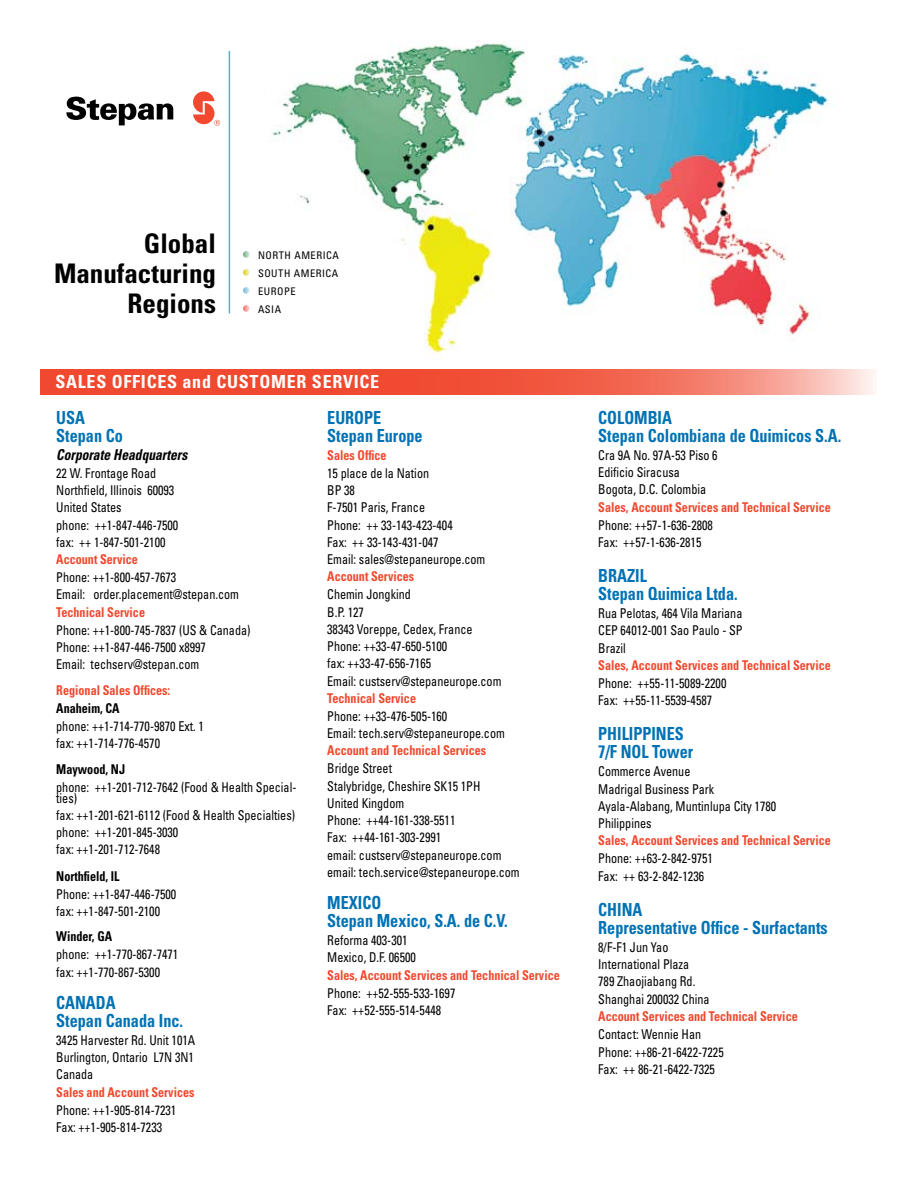
<style>
.page{position:relative;width:918px;height:1188px;background:#fff}
.page>*{position:absolute;margin:0;border:0;box-sizing:border-box;transform-origin:0 0}
.t1{font:700 condensed 27px/30px "Univers";color:#000;text-align:right}
.t2{font:700 condensed 18px/18px "Univers";color:#0072b4;scale:.9 1}
.t3{font:700 condensed 18px "Univers";letter-spacing:.04em;color:#fff}
.t4{font:italic 700 condensed 15px "Univers";color:#000;scale:.9 1}
.t5{font:condensed 13.5px/17.2px "Univers";color:#000;scale:.9 1}
.t6{font:700 condensed 13.5px "Univers";color:#f0492f;scale:.9 1}
.t7{font:700 condensed 13.5px "Univers";color:#000;scale:.9 1}
.t8{font:condensed 10.5px/18px "Univers";letter-spacing:.05em;color:#000}
</style>
<div class="page">
<img style="left:272px;top:40px;width:557px;height:314px">
<svg style="left:243px;top:251px;width:7px;height:7px"></svg>
<svg style="left:243px;top:269px;width:7px;height:7px"></svg>
<svg style="left:243px;top:287px;width:7px;height:7px"></svg>
<svg style="left:243px;top:305px;width:7px;height:7px"></svg>
<svg style="left:40px;top:369px;width:834px;height:25px;background:#f2654f"></svg>
<hr style="left:229px;top:51px;width:1px;height:263px;background:#0072b4">
<svg style="left:193px;top:91px;width:27px;height:35px"></svg>
<svg style="left:66px;top:97px;width:107px;height:28px"></svg>
<h1 class="t1" style="left:54px;top:228px;width:164px">Global<br>Manufacturing<br>Regions</h1>
<p class="t8" style="left:258px;top:246px;width:82px">NORTH AMERICA<br>SOUTH AMERICA<br>EUROPE<br>ASIA</p>
<h2 class="t3" style="left:56px;top:371px;width:325px">SALES OFFICES and CUSTOMER SERVICE</h2>
<h2 class="t2" style="left:56px;top:408px;width:76px">USA<br>Stepan Co</h2>
<p class="t4" style="left:56px;top:445px;width:147px">Corporate Headquarters</p>
<p class="t5" style="left:56px;top:464px;width:137px">22 W. Frontage Road<br>Northfield, Illinois 60093<br>United States<br>phone: ++1-847-446-7500 fax: ++ 1-847-501-2100</p>
<p class="t6" style="left:56px;top:551px;width:92px">Account Service</p>
<p class="t5" style="left:56px;top:568px;width:205px">Phone: ++1-800-457-7673<br>Email: order.placement@stepan.com</p>
<p class="t6" style="left:56px;top:604px;width:100px">Technical Service</p>
<p class="t5" style="left:56px;top:621px;width:217px">Phone: ++1-800-745-7837 (US &amp; Canada)<br>Phone: ++1-847-446-7500 x8997<br>Email: techserv@stepan.com</p>
<p class="t6" style="left:56px;top:682px;width:128px">Regional Sales Offices:</p>
<p class="t7" style="left:56px;top:700px;width:72px">Anaheim, CA</p>
<p class="t5" style="left:56px;top:717px;width:166px">phone: ++1-714-770-9870 Ext. 1 fax: ++1-714-776-4570</p>
<p class="t7" style="left:56px;top:761px;width:78px">Maywood, NJ</p>
<p class="t5" style="left:56px;top:782px;width:268px;line-height:10.5px">phone: ++1-201-712-7642 (Food &amp; Health Special&shy;ties)</p>
<p class="t5" style="left:56px;top:806px;width:267px">fax: ++1-201-621-6112 (Food &amp; Health Specialties) phone: ++1-201-845-3030<br>fax: ++1-201-712-7648</p>
<p class="t7" style="left:56px;top:867px;width:72px">Northfield, IL</p>
<p class="t5" style="left:56px;top:885px;width:135px">Phone: ++1-847-446-7500 fax: ++1-847-501-2100</p>
<p class="t7" style="left:56px;top:928px;width:64px">Winder, GA</p>
<p class="t5" style="left:56px;top:946px;width:137px">phone: ++1-770-867-7471 fax: ++1-770-867-5300</p>
<h2 class="t2" style="left:56px;top:993px;width:143px">CANADA<br>Stepan Canada Inc.</h2>
<p class="t5" style="left:56px;top:1031px;width:156px;text-align:justify">3425 H arvester Rd. Unit 101A Burlington, Ontario L7N 3N1<br>Canada</p>
<p class="t6" style="left:56px;top:1083px;width:155px">Sales and Account Services</p>
<p class="t5" style="left:56px;top:1101px;width:135px">Phone: ++1-905-814-7231<br>Fax: ++1-905-814-7233</p>
<h2 class="t2" style="left:327px;top:408px;width:108px">EUROPE<br>Stepan Europe</h2>
<p class="t6" style="left:327px;top:447px;width:68px">Sales Office</p>
<p class="t5" style="left:327px;top:464px;width:177px">15 place de la Nation<br>BP 38<br>F-7501 Paris, France<br>Phone: ++ 33-143-423-404<br>Fax: ++ 33-143-431-047<br>Email: sales@stepaneurope.com</p>
<p class="t6" style="left:327px;top:568px;width:98px">Account Services</p>
<p class="t5" style="left:327px;top:586px;width:195px">Chemin Jongkind<br>B.P. 127<br>38343 Voreppe, Cedex, France<br>Phone: ++33-47-650-5100<br>fax: ++33-47-656-7165<br>Email: custserv@stepaneurope.com</p>
<p class="t6" style="left:327px;top:690px;width:100px">Technical Service</p>
<p class="t5" style="left:327px;top:707px;width:199px">Phone: ++33-476-505-160<br>Email: tech.serv@stepaneurope.com</p>
<p class="t6" style="left:327px;top:742px;width:178px">Account and Technical Services</p>
<p class="t5" style="left:327px;top:760px;width:215px">Bridge Street<br>Stalybridge, Cheshire SK15 1PH<br>United Kingdom<br>Phone: ++44-161-338-5511<br>Fax: ++44-161-303-2991<br>email: custserv@stepaneurope.com email: tech.service@stepaneurope.com</p>
<h2 class="t2" style="left:327px;top:893px;width:202px">MEXICO<br>Stepan Mexico, S.A. de C.V.</h2>
<p class="t5" style="left:327px;top:931px;width:100px">Reforma 403-301<br>Mexico, D.F. 06500</p>
<p class="t6" style="left:327px;top:966px;width:260px">Sales, Account Services and Technical Service</p>
<p class="t5" style="left:327px;top:984px;width:144px">Phone: ++52-555-533-1697<br>Fax: ++52-555-514-5448</p>
<h2 class="t2" style="left:598px;top:408px;width:271px">COLOMBIA<br>Stepan Colombiana de Quimicos S.A.</h2>
<p class="t5" style="left:598px;top:446px;width:134px">Cra 9A No. 97A-53 Piso 6<br>Edificio Siracusa<br>Bogota, D.C. Colombia</p>
<p class="t6" style="left:598px;top:498px;width:260px">Sales, Account Services and Technical Service</p>
<p class="t5" style="left:598px;top:516px;width:129px">Phone: ++57-1-636-2808<br>Fax: ++57-1-636-2815</p>
<h2 class="t2" style="left:598px;top:566px;width:156px">BRAZIL<br>Stepan Quimica Ltda.</h2>
<p class="t5" style="left:598px;top:604px;width:162px;text-align:justify">Rua Pelotas, 464 Vila Mariana CEP 64012-001 Sao Paulo - SP Brazil</p>
<p class="t6" style="left:598px;top:657px;width:260px">Sales, Account Services and Technical Service</p>
<p class="t5" style="left:598px;top:674px;width:144px">Phone: ++55-11-5089-2200<br>Fax: ++55-11-5539-4587</p>
<h2 class="t2" style="left:598px;top:725px;width:107px">PHILIPPINES<br>7/F NOL Tower</h2>
<p class="t5" style="left:598px;top:763px;width:199px">Commerce Avenue<br>Madrigal Business Park<br>Ayala-Alabang, Muntinlupa City 1780<br>Philippines</p>
<p class="t6" style="left:598px;top:832px;width:260px">Sales, Account Services and Technical Service</p>
<p class="t5" style="left:598px;top:850px;width:129px">Phone: ++63-2-842-9751<br>Fax: ++ 63-2-842-1236</p>
<h2 class="t2" style="left:598px;top:900px;width:256px">CHINA<br>Representative Office - Surfactants</h2>
<p class="t5" style="left:598px;top:938px;width:125px">8/F-F1 Jun Yao<br>International Plaza<br>789 Zhaojiabang Rd.<br>Shanghai 200032 China</p>
<p class="t6" style="left:598px;top:1008px;width:223px">Account Services and Technical Service</p>
<p class="t5" style="left:598px;top:1025px;width:141px">Contact: Wennie Han<br>Phone: ++86-21-6422-7225<br>Fax: ++ 86-21-6422-7325</p>
</div>
